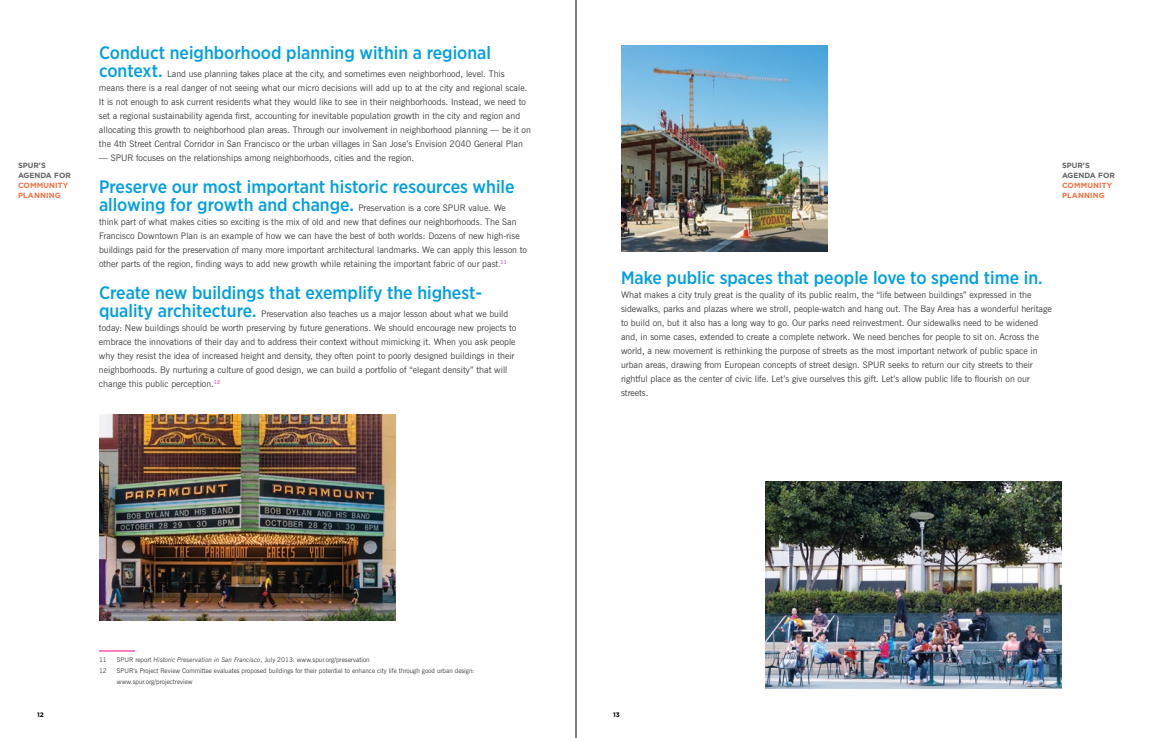
<style>
.page{position:relative;width:1152px;height:738px;background:#fff}
.page>*{position:absolute;margin:0;border:0;box-sizing:border-box;transform-origin:0 0}
.t1{font:500 18px "Gotham Narrow";color:#009fdf}
.t2{font:9px/14px "News Gothic BT";color:#414042}
.t3{font:700 7.5px/10px "Gotham";letter-spacing:.02em;color:#f37043}
.t4{font:700 7.5px/10px "Gotham";color:#636466}
.t5{font:6.5px/11px "News Gothic BT";color:#414042}
.t6{font:700 6.5px "Gotham";color:#000}
.s1{font-family:"Gotham Narrow";font-weight:500;font-size:18px;color:#009fdf}
.s2{color:#636466}
.s3{font-style:italic}
</style>
<div class="page">
<hr style="left:576px;top:0;width:1px;height:738px;background:#000">
<hr style="left:99px;top:651px;width:36px;height:1px;background:#ec008c">
<img style="left:621px;top:45px;width:207px;height:207px">
<img style="left:765px;top:482px;width:297px;height:206px">
<img style="left:99px;top:414px;width:297px;height:207px">
<p class="t4" style="left:18px;top:160px;width:54px">SPUR'S<br>AGENDA FOR</p>
<p class="t3" style="left:18px;top:180px;width:52px">COMMUNITY<br>PLANNING</p>
<h1 class="t1" style="left:99px;top:42px;width:394px">Conduct neighborhood planning within a regional</h1>
<p class="t2" style="left:99px;top:67px;width:433px"><span class="s1">context.</span> Land use planning takes place at the city, and sometimes even neighborhood, level. This means there is a real danger of not seeing what our micro decisions will add up to at the city and regional scale.<br>It is not enough to ask current residents what they would like to see in their neighborhoods. Instead, we need to set a regional sustainability agenda first, accounting for inevitable population growth in the city and region and allocating this growth to neighborhood plan areas. Through our involvement in neighborhood planning — be it on the 4th Street Central Corridor in San Francisco or the urban villages in San Jose’s Envision 2040 General Plan</p>
<p class="t2" style="left:99px;top:151px;width:317px">— SPUR focuses on the relationships among neighborhoods, cities and the region.</p>
<h1 class="t1" style="left:99px;top:176px;width:417px">Preserve our most important historic resources while</h1>
<p class="t2" style="left:99px;top:201px;width:430px"><span class="s1">allowing for growth and change.</span> Preservation is a core SPUR value. We think part of what makes cities so exciting is the mix of old and new that defines our neighborhoods. The San Francisco Downtown Plan is an example of how we can have the best of both worlds: Dozens of new high-rise buildings paid for the preservation of many more important architectural landmarks. We can apply this lesson to other parts of the region, finding ways to add new growth while retaining the important fabric of our past<span class="s2">.</span><sup>11</sup><sup>1</sup></p>
<h1 class="t1" style="left:99px;top:282px;width:385px">Create new buildings that exemplify the highest-</h1>
<p class="t2" style="left:99px;top:307px;width:419px"><span class="s1">quality architecture.</span> Preservation also teaches us a major lesson about what we build today: New buildings should be worth preserving by future generations. We should encourage new projects to embrace the innovations of their day and to address their context without mimicking it. When you ask people why they resist the idea of increased height and density, they often point to poorly designed buildings in their neighborhoods. By nurturing a culture of good design, we can build a portfolio of “elegant density” that will change this public perception.<sup>12</sup></p>
<p class="t4" style="left:1062px;top:160px;width:54px">SPUR'S<br>AGENDA FOR</p>
<p class="t3" style="left:1062px;top:180px;width:52px">COMMUNITY<br>PLANNING</p>
<h1 class="t1" style="left:621px;top:267px;width:423px">Make public spaces that people love to spend time in.</h1>
<p class="t2" style="left:621px;top:288px;width:432px">What makes a city truly great is the quality of its public realm, the “life between buildings” expressed in the sidewalks, parks and plazas where we stroll, people-watch and hang out. The Bay Area has a wonderful heritage to build on, but it also has a long way to go. Our parks need reinvestment. Our sidewalks need to be widened and, in some cases, extended to create a complete network. We need benches for people to sit on. Across the world, a new movement is rethinking the purpose of streets as the most important network of public space in urban areas, drawing from European concepts of street design. SPUR seeks to return our city streets to their rightful place as the center of civic life. Let’s give ourselves this gift. Let’s allow public life to flourish on our streets.</p>
<p class="t5" style="left:99px;top:654px;width:9px">11</p>
<p class="t5" style="left:117px;top:654px;width:254px">SPUR report <span class="s3">Historic Preservation in San Francisco</span>, July 2013: www.spur.org/preservation</p>
<p class="t5" style="left:99px;top:665px;width:9px">12</p>
<p class="t5" style="left:117px;top:665px;width:359px">SPUR’s Project Review Committee evaluates proposed buildings for their potential to enhance city life through good urban design: www.spur.org/projectreview</p>
<p class="t6" style="left:37px;top:711px;width:8px">12</p>
<p class="t6" style="left:613px;top:711px;width:8px">13</p>
</div>
